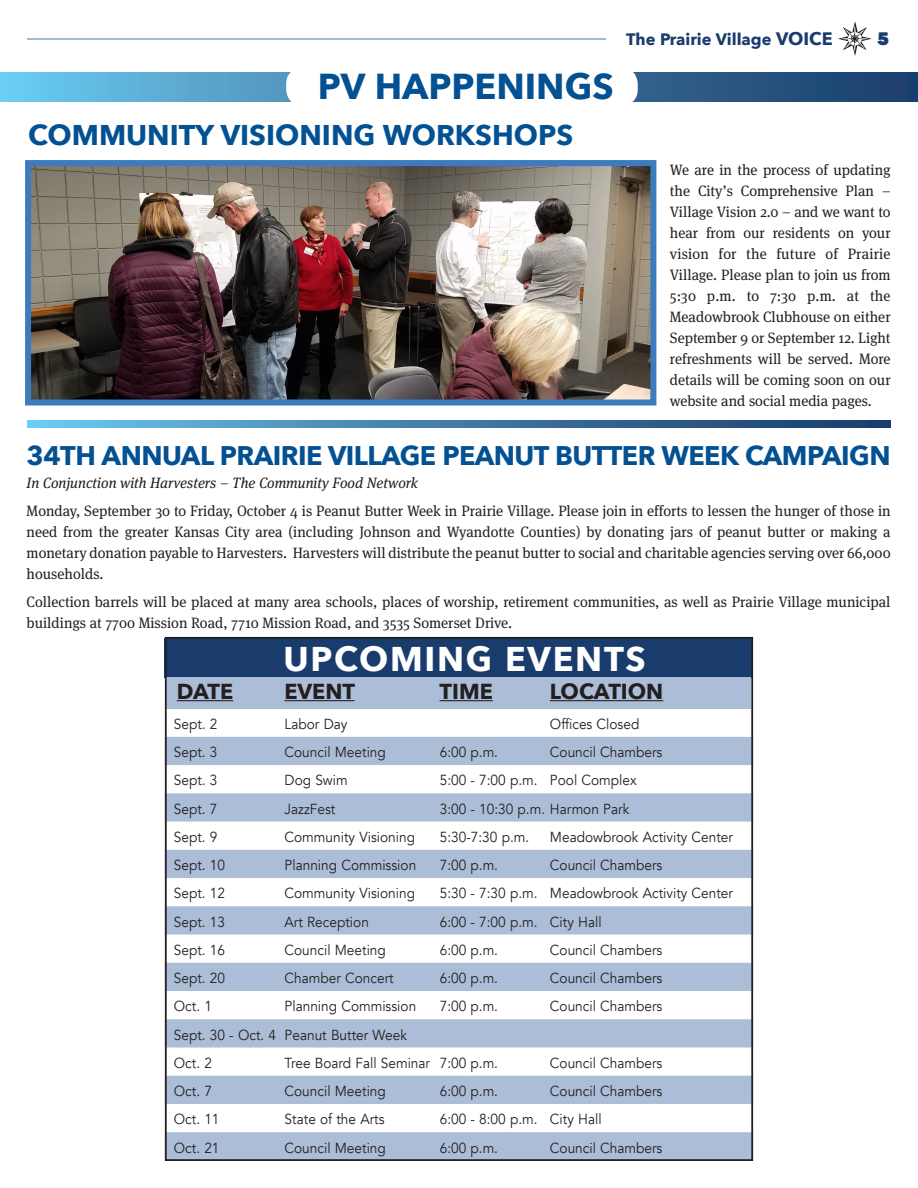
<style>
.page{position:relative;width:918px;height:1188px;background:#fff}
.page>*{position:absolute;margin:0;border:0;box-sizing:border-box;transform-origin:0 0}
.t1{font:700 36px "Avenir Next";color:#035192}
.t2{font:700 34.35px "Avenir Next";letter-spacing:.05em;color:#fff}
.t3{font:700 28.5px "Avenir Next";color:#035192}
.t4{font:700 26.85px "Avenir Next";letter-spacing:-.02em;color:#035192}
.t5{font:700 21.6px "Avenir Next";color:#231f20}
.t6{font:800 18px "Avenir Next";color:#193c6d}
.t7{font:700 16.5px "Avenir Next";color:#193c6d}
.t8{font:15px/21px "Meta Serif Pro";color:#231f20;text-align:justify}
.t9{font:italic 15px "Meta Serif Pro";color:#231f20}
.t10{font:14.55px/28.2px "Avenir";color:#231f20;scale:.94 1}
.s1{font-size:18px}
</style>
<div class="page">
<img style="left:838px;top:21px;width:34px;height:35px">
<hr style="left:27px;top:39px;width:579px;height:1px;background:#3c7bbd">
<svg style="left:168px;top:737px;width:582px;height:421px;fill:#acbed7"></svg>
<div style="left:165px;top:638px;width:588px;height:39px;background:#193c6d"></div>
<div style="left:167px;top:677px;width:584px;height:32px;background:#acbed7"></div>
<hr style="left:177px;top:700px;width:56px;height:1px;background:#231f20">
<hr style="left:284px;top:700px;width:71px;height:1px;background:#231f20">
<hr style="left:440px;top:700px;width:53px;height:1px;background:#231f20">
<hr style="left:550px;top:700px;width:113px;height:1px;background:#231f20">
<svg style="left:0;top:72px;width:918px;height:29px;background:#4281ab"></svg>
<div style="left:286px;top:68px;width:352px;height:38px;background:#fff;border-radius:16px"></div>
<svg style="left:27px;top:420px;width:864px;height:7px;background:#417da7"></svg>
<img style="left:32px;top:167px;width:617px;height:232px">
<div style="left:25px;top:160px;width:631px;height:246px;border:6px solid #3c7bbd"></div>
<div style="left:165px;top:637px;width:588px;height:524px;border:2px solid #231f20"></div>
<h1 class="t1" style="left:318px;top:55px;width:297px">PV HAPPENINGS</h1>
<h3 class="t3" style="left:28px;top:110px;width:547px">COMMUNITY VISIONING WORKSHOPS</h3>
<p class="t7" style="left:626px;top:25px;width:208px">The Prairie Village <span class="s1">VOICE</span></p>
<p class="t6" style="left:877px;top:27px;width:14px">5</p>
<p class="t8" style="left:670px;top:158px;width:222px">We are in the process of updating the City’s Comprehensive Plan – Village Vision 2.0 – and we want to hear from our residents on your vision for the future of Prairie Village. Please plan to join us from 5:30 p.m. to 7:30 p.m. at the Meadowbrook Clubhouse on either September 9 or September 12. Light refreshments will be served. More details will be coming soon on our website and social media pages.</p>
<h3 class="t4" style="left:27px;top:432px;width:866px">34TH ANNUAL PRAIRIE VILLAGE PEANUT BUTTER WEEK CAMPAIGN</h3>
<p class="t9" style="left:27px;top:472px;width:393px">In Conjunction with Harvesters – The Community Food Network</p>
<p class="t8" style="left:27px;top:499px;width:866px">Monday, September 30 to Friday, October 4 is Peanut Butter Week in Prairie Village. Please join in efforts to lessen the hunger of those in need from the greater Kansas City area (including Johnson and Wyandotte Counties) by donating jars of peanut butter or making a monetary donation payable to Harvesters. Harvesters will distribute the peanut butter to social and charitable agencies serving over 66,000 households.</p>
<p class="t8" style="left:27px;top:590px;width:865px">Collection barrels will be placed at many area schools, places of worship, retirement communities, as well as Prairie Village municipal buildings at 7700 Mission Road, 7710 Mission Road, and 3535 Somerset Drive.</p>
<h2 class="t2" style="left:283px;top:629px;width:364px">UPCOMING EVENTS</h2>
<h3 class="t5" style="left:177px;top:673px;width:58px">DATE</h3>
<h3 class="t5" style="left:284px;top:673px;width:72px">EVENT</h3>
<h3 class="t5" style="left:440px;top:673px;width:55px">TIME</h3>
<h3 class="t5" style="left:550px;top:673px;width:115px">LOCATION</h3>
<p class="t10" style="left:174px;top:710px;width:48px">Sept. 2</p>
<p class="t10" style="left:285px;top:710px;width:68px">Labor Day</p>
<p class="t10" style="left:550px;top:710px;width:97px">Offices Closed</p>
<p class="t10" style="left:174px;top:738px;width:48px">Sept. 3</p>
<p class="t10" style="left:285px;top:738px;width:109px">Council Meeting</p>
<p class="t10" style="left:440px;top:738px;width:64px">6:00 p.m.</p>
<p class="t10" style="left:550px;top:738px;width:121px">Council Chambers</p>
<p class="t10" style="left:174px;top:767px;width:48px">Sept. 3</p>
<p class="t10" style="left:285px;top:767px;width:69px">Dog Swim</p>
<p class="t10" style="left:440px;top:767px;width:211px">5:00 - 7:00 p.m. Pool Complex</p>
<p class="t10" style="left:174px;top:795px;width:48px">Sept. 7</p>
<p class="t10" style="left:285px;top:795px;width:56px">JazzFest</p>
<p class="t10" style="left:440px;top:795px;width:203px">3:00 - 10:30 p.m. Harmon Park</p>
<p class="t10" style="left:174px;top:823px;width:48px">Sept. 9</p>
<p class="t10" style="left:285px;top:823px;width:140px">Community Visioning</p>
<p class="t10" style="left:440px;top:823px;width:97px">5:30-7:30 p.m.</p>
<p class="t10" style="left:550px;top:823px;width:196px">Meadowbrook Activity Center</p>
<p class="t10" style="left:174px;top:851px;width:56px">Sept. 10</p>
<p class="t10" style="left:285px;top:851px;width:142px">Planning Commission</p>
<p class="t10" style="left:440px;top:851px;width:64px">7:00 p.m.</p>
<p class="t10" style="left:550px;top:851px;width:121px">Council Chambers</p>
<p class="t10" style="left:174px;top:880px;width:56px">Sept. 12</p>
<p class="t10" style="left:285px;top:880px;width:140px">Community Visioning</p>
<p class="t10" style="left:440px;top:880px;width:314px">5:30 - 7:30 p.m. Meadowbrook Activity Center</p>
<p class="t10" style="left:174px;top:908px;width:56px">Sept. 13</p>
<p class="t10" style="left:285px;top:908px;width:91px">Art Reception</p>
<p class="t10" style="left:440px;top:908px;width:174px">6:00 - 7:00 p.m. City Hall</p>
<p class="t10" style="left:174px;top:936px;width:56px">Sept. 16</p>
<p class="t10" style="left:285px;top:936px;width:109px">Council Meeting</p>
<p class="t10" style="left:440px;top:936px;width:64px">6:00 p.m.</p>
<p class="t10" style="left:550px;top:936px;width:121px">Council Chambers</p>
<p class="t10" style="left:174px;top:964px;width:56px">Sept. 20</p>
<p class="t10" style="left:285px;top:964px;width:118px">Chamber Concert</p>
<p class="t10" style="left:440px;top:964px;width:64px">6:00 p.m.</p>
<p class="t10" style="left:550px;top:964px;width:121px">Council Chambers</p>
<p class="t10" style="left:174px;top:992px;width:42px">Oct. 1</p>
<p class="t10" style="left:285px;top:992px;width:142px">Planning Commission</p>
<p class="t10" style="left:440px;top:992px;width:64px">7:00 p.m.</p>
<p class="t10" style="left:550px;top:992px;width:121px">Council Chambers</p>
<p class="t10" style="left:174px;top:1021px;width:250px">Sept. 30 - Oct. 4 Peanut Butter Week<br>Oct. 2</p>
<p class="t10" style="left:285px;top:1049px;width:229px">Tree Board Fall Seminar 7:00 p.m.</p>
<p class="t10" style="left:550px;top:1049px;width:121px">Council Chambers</p>
<p class="t10" style="left:174px;top:1077px;width:42px">Oct. 7</p>
<p class="t10" style="left:285px;top:1077px;width:109px">Council Meeting</p>
<p class="t10" style="left:440px;top:1077px;width:64px">6:00 p.m.</p>
<p class="t10" style="left:550px;top:1077px;width:121px">Council Chambers</p>
<p class="t10" style="left:174px;top:1105px;width:50px">Oct. 11</p>
<p class="t10" style="left:285px;top:1105px;width:108px">State of the Arts</p>
<p class="t10" style="left:440px;top:1105px;width:174px">6:00 - 8:00 p.m. City Hall</p>
<p class="t10" style="left:174px;top:1134px;width:50px">Oct. 21</p>
<p class="t10" style="left:285px;top:1134px;width:109px">Council Meeting</p>
<p class="t10" style="left:440px;top:1134px;width:64px">6:00 p.m.</p>
<p class="t10" style="left:550px;top:1134px;width:121px">Council Chambers</p>
</div>
